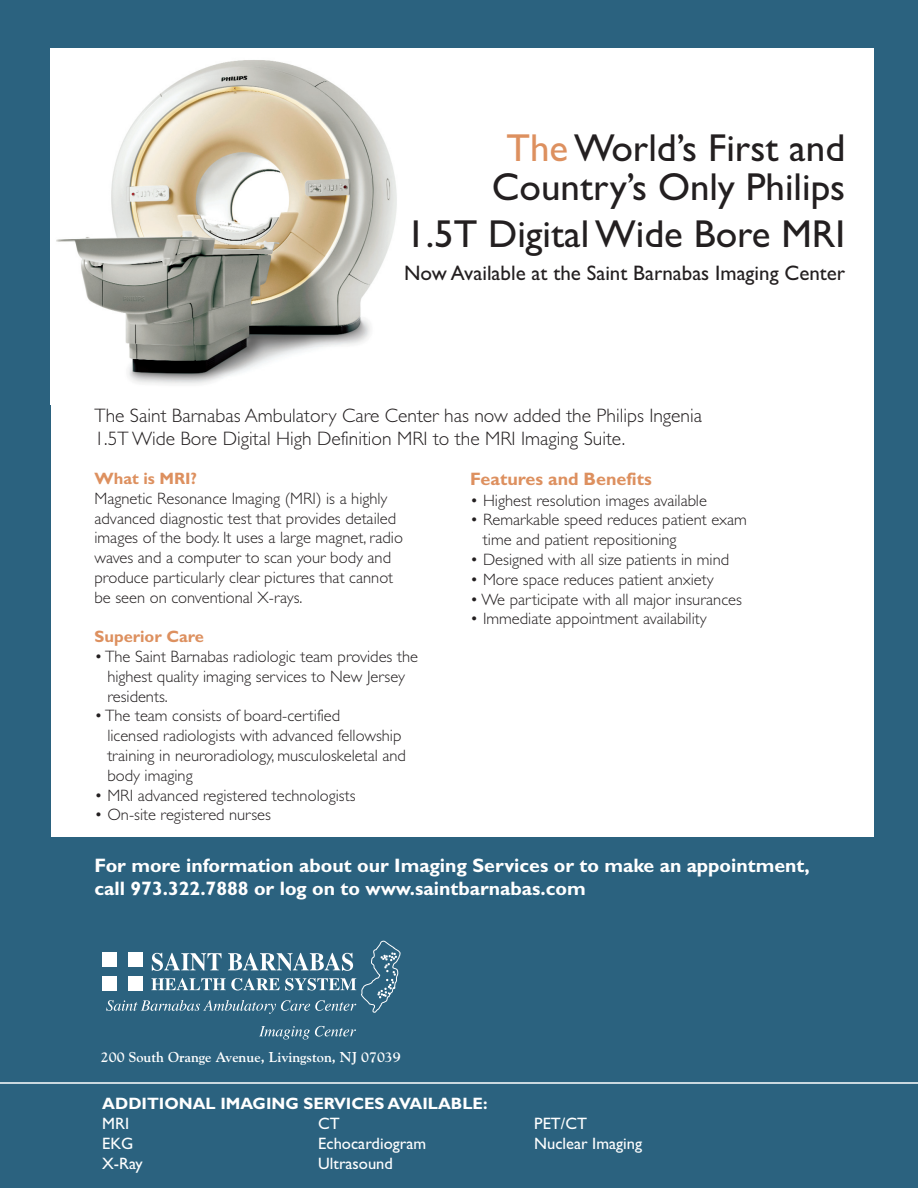
<style>
.page{position:relative;width:918px;height:1188px;background:#2b627f}
.page>*{position:absolute;margin:0;border:0;box-sizing:border-box;transform-origin:0 0}
.t1{font:39px/39px "Gill Sans";color:#231f20;text-align:center}
.t2{font:21px "Gill Sans";color:#231f20}
.t3{font:300 19.5px/23.4px "Gill Sans";color:#231f20}
.t4{font:700 19.5px/23.4px "Gill Sans";color:#fff}
.t5{font:700 18px "Gill Sans";color:#dd905f}
.t6{font:300 16.5px/19.8px "Gill Sans";color:#231f20}
.t7{font:16.5px "Gill Sans";color:#fff}
.t8{font:700 16.5px "Gill Sans";color:#fff}
.t9{font:700 16.5px "Gill Sans";color:#dd905f}
.t10{font:700 14.25px "Goudy";color:#fff}
.s1{color:#dd905f}
.s2{color:#fff}
</style>
<div class="page">
<div style="left:51px;top:49px;width:822px;height:788px;background:#fff"></div>
<div style="left:102px;top:953px;width:15px;height:14px;background:#fff"></div>
<div style="left:102px;top:976px;width:15px;height:14px;background:#fff"></div>
<svg style="left:106px;top:941px;width:294px;height:73px"></svg>
<svg style="left:259px;top:1026px;width:97px;height:13px"></svg>
<img style="left:50px;top:49px;width:347px;height:356px">
<hr style="left:0;top:1082px;width:918px;height:2px;background:#fff">
<h1 class="t1" style="left:492px;top:133px;width:355px"><span class="s1">The</span> World’s First and<br>Country’s Only Philips</h1>
<h1 class="t1" style="left:406px;top:219px;width:441px">1.5T Digital Wide Bore MRI</h1>
<p class="t2" style="left:404px;top:266px;width:443px">Now Available at the Saint Barnabas Imaging Center</p>
<p class="t3" style="left:94px;top:406px;width:609px">The Saint Barnabas Ambulatory Care Center has now added the Philips Ingenia<br>1.5T Wide Bore Digital High Definition MRI to the MRI Imaging Suite.</p>
<p class="t9" style="left:94px;top:473px;width:104px">What is MRI?</p>
<p class="t6" style="left:94px;top:490px;width:310px">Magnetic Resonance Imaging (MRI) is a highly advanced diagnostic test that provides detailed images of the body. It uses a large magnet, radio waves and a computer to scan your body and produce particularly clear pictures that cannot be seen on conventional X-rays.</p>
<p class="t9" style="left:94px;top:631px;width:111px">Superior Care</p>
<p class="t6" style="left:94px;top:648px;width:325px">• The Saint Barnabas radiologic team provides the</p>
<p class="t6" style="left:94px;top:668px;width:312px"><span class="s2">•</span> highest quality imaging services to New Jersey</p>
<p class="t6" style="left:94px;top:688px;width:75px"><span class="s2">•</span> residents.</p>
<p class="t6" style="left:95px;top:708px;width:247px">• The team consists of board-certified</p>
<p class="t6" style="left:94px;top:728px;width:309px"><span class="s2">•</span> licensed radiologists with advanced fellowship</p>
<p class="t6" style="left:94px;top:747px;width:313px"><span class="s2">•</span> training in neuroradiology, musculoskeletal and</p>
<p class="t6" style="left:94px;top:767px;width:100px"><span class="s2">•</span> body imaging</p>
<p class="t6" style="left:95px;top:787px;width:263px">• MRI advanced registered technologists</p>
<p class="t6" style="left:95px;top:807px;width:178px">• On-site registered nurses</p>
<p class="t5" style="left:470px;top:472px;width:183px">Features and Benefits</p>
<p class="t6" style="left:470px;top:492px;width:238px">• Highest resolution images available</p>
<p class="t6" style="left:483px;top:512px;width:265px;text-indent:-13px">• Remarkable speed reduces patient exam time and patient repositioning</p>
<p class="t6" style="left:470px;top:551px;width:260px">• Designed with all size patients in mind</p>
<p class="t6" style="left:470px;top:571px;width:245px">• More space reduces patient anxiety</p>
<p class="t6" style="left:470px;top:591px;width:273px">• We participate with all major insurances</p>
<p class="t6" style="left:470px;top:611px;width:238px">• Immediate appointment availability</p>
<p class="t4" style="left:94px;top:856px;width:717px">For more information about our Imaging Services or to make an appointment, call 973.322.7888 or log on to www.saintbarnabas.com</p>
<p class="t10" style="left:101px;top:1051px;width:301px">200 South Orange Avenue, Livingston, NJ 07039</p>
<p class="t8" style="left:102px;top:1098px;width:387px">ADDITIONAL IMAGING SERVICES AVAILABLE:</p>
<p class="t7" style="left:102px;top:1118px;width:28px">MRI</p>
<p class="t7" style="left:318px;top:1118px;width:23px">CT</p>
<p class="t7" style="left:534px;top:1118px;width:54px">PET/CT</p>
<p class="t7" style="left:102px;top:1138px;width:33px">EKG</p>
<p class="t7" style="left:318px;top:1138px;width:109px">Echocardiogram</p>
<p class="t7" style="left:534px;top:1138px;width:109px">Nuclear Imaging</p>
<p class="t7" style="left:102px;top:1158px;width:42px">X-Ray</p>
<p class="t7" style="left:318px;top:1158px;width:76px">Ultrasound</p>
</div>
